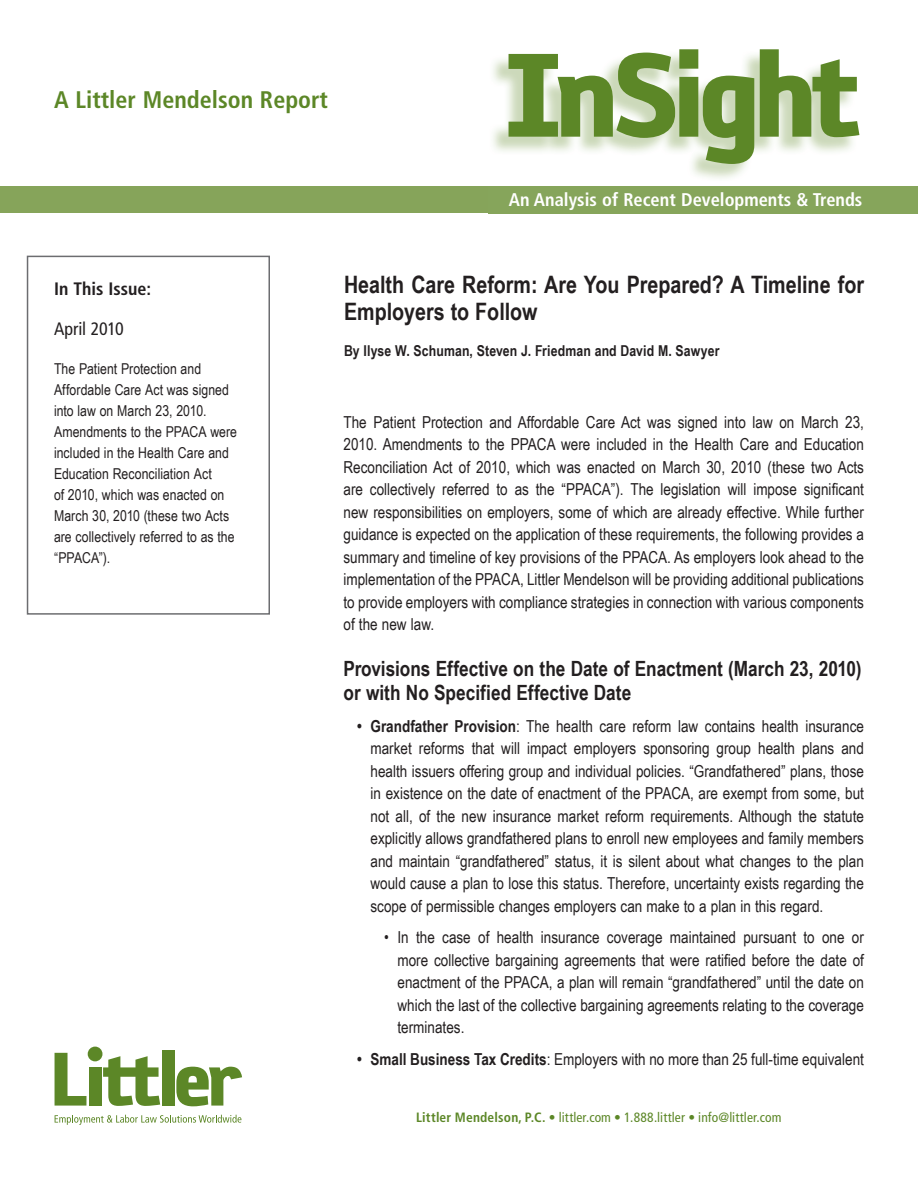
<style>
.page{position:relative;width:918px;height:1188px;background:#fff}
.page>*{position:absolute;margin:0;border:0;box-sizing:border-box;transform-origin:0 0}
.t1{font:136.5px "Reykjavik One OT D Gauge";letter-spacing:-.065em;color:#5c8727}
.t2{font:700 24px/27px "Arial Narrow";color:#231f20}
.t3{font:700 condensed 24px "Frutiger LT Std";color:#5c8727}
.t4{font:700 21px/24px "Arial Narrow";color:#231f20}
.t5{font:700 condensed 18.3px "Frutiger LT Std";color:#fff}
.t6{font:700 condensed 18px "Frutiger LT Std";color:#231f20}
.t7{font:condensed 18px "Frutiger LT Std";letter-spacing:-.015em;color:#231f20}
.t8{font:16.5px/22.5px "Arial Narrow";color:#231f20;text-align:justify}
.t9{font:15px/21px "Arial Narrow";letter-spacing:.005em;color:#231f20}
.t10{font:700 15px "Arial Narrow";letter-spacing:.005em;color:#231f20}
.t11{font:condensed 13.5px "Frutiger LT Std";letter-spacing:.005em;color:#5c8727}
.s1{font-weight:700}
</style>
<div class="page">
<svg style="left:55px;top:1115px;width:186px;height:10px"></svg>
<div style="left:88px;top:1047px;width:14px;height:14px;background:#5c8727;border-radius:50%"></div>
<div style="left:89px;top:1067px;width:12px;height:39px;background:#5c8727"></div>
<svg style="left:55px;top:1053px;width:31px;height:53px"></svg>
<div style="left:162px;top:1050px;width:12px;height:56px;background:#5c8727"></div>
<svg style="left:103px;top:1056px;width:57px;height:50px"></svg>
<svg style="left:176px;top:1067px;width:66px;height:39px"></svg>
<div style="left:0;top:186px;width:918px;height:27px;background:#86a45a"></div>
<img style="left:489px;top:54px;width:429px;height:160px">
<img style="left:489px;top:186px;width:429px;height:27px">
<div style="left:27px;top:256px;width:243px;height:359px;border:2px solid #6c6d70"></div>
<h2 class="t3" style="left:54px;top:85px;width:276px">A Littler Mendelson Report</h2>
<h1 class="t1" style="left:505px;top:22px;width:357px">InSight</h1>
<p class="t5" style="left:509px;top:189px;width:355px">An Analysis of Recent Developments &amp; Trends</p>
<p class="t6" style="left:54px;top:278px;width:99px">In This Issue:</p>
<p class="t7" style="left:54px;top:318px;width:71px">April 2010</p>
<p class="t9" style="left:54px;top:357px;width:185px">The Patient Protection and<br>Affordable Care Act was signed into law on March 23, 2010.<br>Amendments to the PPACA were included in the Health Care and<br>Education Reconciliation Act<br>of 2010, which was enacted on<br>March 30, 2010 (these two Acts are collectively referred to as the “PPACA”).</p>
<h2 class="t2" style="left:344px;top:270px;width:521px">Health Care Reform: Are You Prepared? A Timeline for<br>Employers to Follow</h2>
<p class="t10" style="left:344px;top:339px;width:377px">By Ilyse W. Schuman, Steven J. Friedman and David M. Sawyer</p>
<p class="t8" style="left:344px;top:410px;width:522px">The Patient Protection and Affordable Care Act was signed into law on March 23, 2010. Amendments to the PPACA were included in the Health Care and Education Reconciliation Act of 2010, which was enacted on March 30, 2010 (these two Acts are collectively referred to as the “PPACA”). The legislation will impose significant new responsibilities on employers, some of which are already effective. While further guidance is expected on the application of these requirements, the following provides a summary and timeline of key provisions of the PPACA. As employers look ahead to the implementation of the PPACA, Littler Mendelson will be providing additional publications to provide employers with compliance strategies in connection with various components of the new law.</p>
<p class="t4" style="left:344px;top:656px;width:519px">Provisions Effective on the Date of Enactment (March 23, 2010) or with No Specified Effective Date</p>
<p class="t8" style="left:371px;top:714px;width:495px;text-indent:-14px"><span class="s1">• Grandfather Provision</span>: The health care reform law contains health insurance market reforms that will impact employers sponsoring group health plans and health issuers offering group and individual policies. “Grandfathered” plans, those in existence on the date of enactment of the PPACA, are exempt from some, but not all, of the new insurance market reform requirements. Although the statute explicitly allows grandfathered plans to enroll new employees and family members and maintain “grandfathered” status, it is silent about what changes to the plan would cause a plan to lose this status. Therefore, uncertainty exists regarding the scope of permissible changes employers can make to a plan in this regard.</p>
<p class="t8" style="left:398px;top:926px;width:468px;text-indent:-13px">• In the case of health insurance coverage maintained pursuant to one or more collective bargaining agreements that were ratified before the date of enactment of the PPACA, a plan will remain “grandfathered” until the date on which the last of the collective bargaining agreements relating to the coverage terminates.</p>
<p class="t8" style="left:357px;top:1047px;width:508px"><span class="s1">• Small Business Tax Credits</span>: Employers with no more than 25 full-time equivalent</p>
<p class="t11" style="left:416px;top:1110px;width:367px"><span class="s1">Littler Mendelson, P.C.</span> • littler.com • 1.888.littler • info@littler.com</p>
</div>
